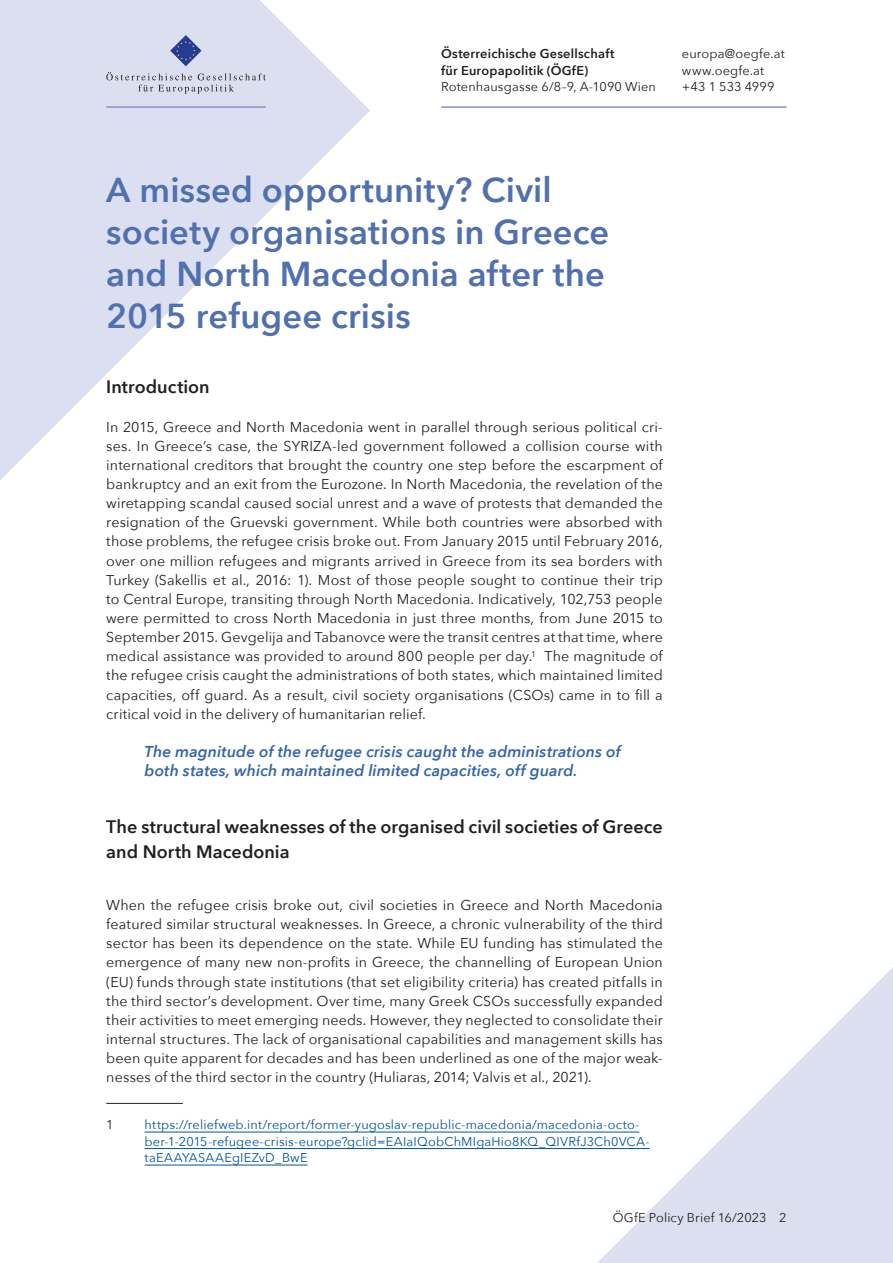
<style>
.page{position:relative;width:893px;height:1263px;background:#fff}
.page>*{position:absolute;margin:0;border:0;box-sizing:border-box;transform-origin:0 0}
.Überschrift_1{font:600 34.5px/42px "Avenir Next";letter-spacing:.005em;color:#5070b0}
.Überschrift_3{font:600 18px/24.8px "Avenir Next";letter-spacing:.005em;color:#231f20}
.Zitat{font:italic 600 15.75px/19.2px "Avenir Next";letter-spacing:.005em;color:#3565a9}
.p{font:14.25px/19.2px "Avenir Next";letter-spacing:.005em;color:#231f20;text-align:justify}
.Fußnoten{font:12.75px/16.5px "Avenir Next";letter-spacing:.01em;color:#01549d}
.p-2{font:12.75px "Avenir Next";letter-spacing:.015em;color:#231f20}
.p-3{font:600 12.75px/16.5px "Avenir Next";letter-spacing:.02em;color:#231f20}
.p_Pagina{font:12.75px "Avenir Next";letter-spacing:.01em;color:#231f20}
.Fußnoten-2{font:12.75px "Avenir Next";color:#231f20}
</style>
<div class="page">
<svg style="left:0;top:0;width:370px;height:480px;fill:#dbdfef"></svg>
<svg style="left:597px;top:967px;width:296px;height:296px"></svg>
<hr style="left:441px;top:106px;width:346px;height:2px;background:#8493c4">
<hr style="left:106px;top:106px;width:160px;height:2px;background:#8493c4">
<svg style="left:170px;top:35px;width:31px;height:31px"></svg>
<svg style="left:106px;top:72px;width:160px;height:22px;background:#c9cddb"></svg>
<hr style="left:106px;top:1103px;width:77px;height:1px;background:#231f20">
<hr style="left:145px;top:1132px;width:494px;height:1px;background:#01549d">
<hr style="left:145px;top:1148px;width:504px;height:1px;background:#01549d">
<hr style="left:145px;top:1165px;width:163px;height:1px;background:#01549d">
<p class="p-3" style="left:441px;top:45px;width:175px">Österreichische Gesellschaft für Europapolitik (ÖGfE)</p>
<p class="p-2" style="left:441px;top:76px;width:216px">Rotenhausgasse 6/8–9, A-1090 Wien</p>
<p class="p-2" style="left:682px;top:43px;width:104px">europa@oegfe.at</p>
<p class="p-2" style="left:682px;top:60px;width:84px">www.oegfe.at</p>
<p class="p-2" style="left:682px;top:76px;width:94px">+43 1 533 4999</p>
<p class="Überschrift_1" style="left:106px;top:168px;width:505px">A missed opportunity? Civil society organisations in Greece and North Macedonia after the<br>2015 refugee crisis</p>
<p class="Überschrift_3" style="left:106px;top:374px;width:105px">Introduction</p>
<p class="p" style="left:106px;top:416px;width:558px">In 2015, Greece and North Macedonia went in parallel through serious political cri&shy;ses. In Greece’s case, the SYRIZA-led government followed a collision course with international creditors that brought the country one step before the escarpment of bankruptcy and an exit from the Eurozone. In North Macedonia, the revelation of the wiretapping scandal caused social unrest and a wave of protests that demanded the resignation of the Gruevski government. While both countries were absorbed with those problems, the refugee crisis broke out. From January 2015 until February 2016, over one million refugees and migrants arrived in Greece from its sea borders with Turkey (Sakellis et al., 2016: 1). Most of those people sought to continue their trip to Central Europe, transiting through North Macedonia. Indicatively, 102,753 people were permitted to cross North Macedonia in just three months, from June 2015 to September 2015. Gevgelija and Tabanovce were the transit centres at that time, where medical assistance was provided to around 800 people per day.<sup>1</sup> The magnitude of the refugee crisis caught the administrations of both states, which maintained limited capacities, off guard. As a result, civil society organisations (CSOs) came in to fill a critical void in the delivery of humanitarian relief.</p>
<p class="Zitat" style="left:145px;top:741px;width:478px">The magnitude of the refugee crisis caught the administrations of both states, which maintained limited capacities, off guard.</p>
<p class="Überschrift_3" style="left:106px;top:814px;width:558px">The structural weaknesses of the organised civil societies of Greece and North Macedonia</p>
<p class="p" style="left:106px;top:895px;width:558px">When the refugee crisis broke out, civil societies in Greece and North Macedonia featured similar structural weaknesses. In Greece, a chronic vulnerability of the third sector has been its dependence on the state. While EU funding has stimulated the emergence of many new non-profits in Greece, the channelling of European Union (EU) funds through state institutions (that set eligibility criteria) has created pitfalls in the third sector’s development. Over time, many Greek CSOs successfully expanded their activities to meet emerging needs. However, they neglected to consolidate their internal structures. The lack of organisational capabilities and management skills has been quite apparent for decades and has been underlined as one of the major weak&shy;nesses of the third sector in the country (Huliaras, 2014; Valvis et al., 2021).</p>
<p class="Fußnoten-2" style="left:106px;top:1114px;width:9px">1</p>
<p class="Fußnoten" style="left:145px;top:1116px;width:506px">https://reliefweb.int/report/former-yugoslav-republic-macedonia/macedonia-octo&shy;ber-1-2015-refugee-crisis-europe?gclid=EAIaIQobChMIgaHio8KQ_QIVRfJ3Ch0VCA&shy;taEAAYASAAEgIEZvD_BwE</p>
<p class="p_Pagina" style="left:613px;top:1206px;width:175px">ÖGfE Policy Brief 16/2023 2</p>
</div>
